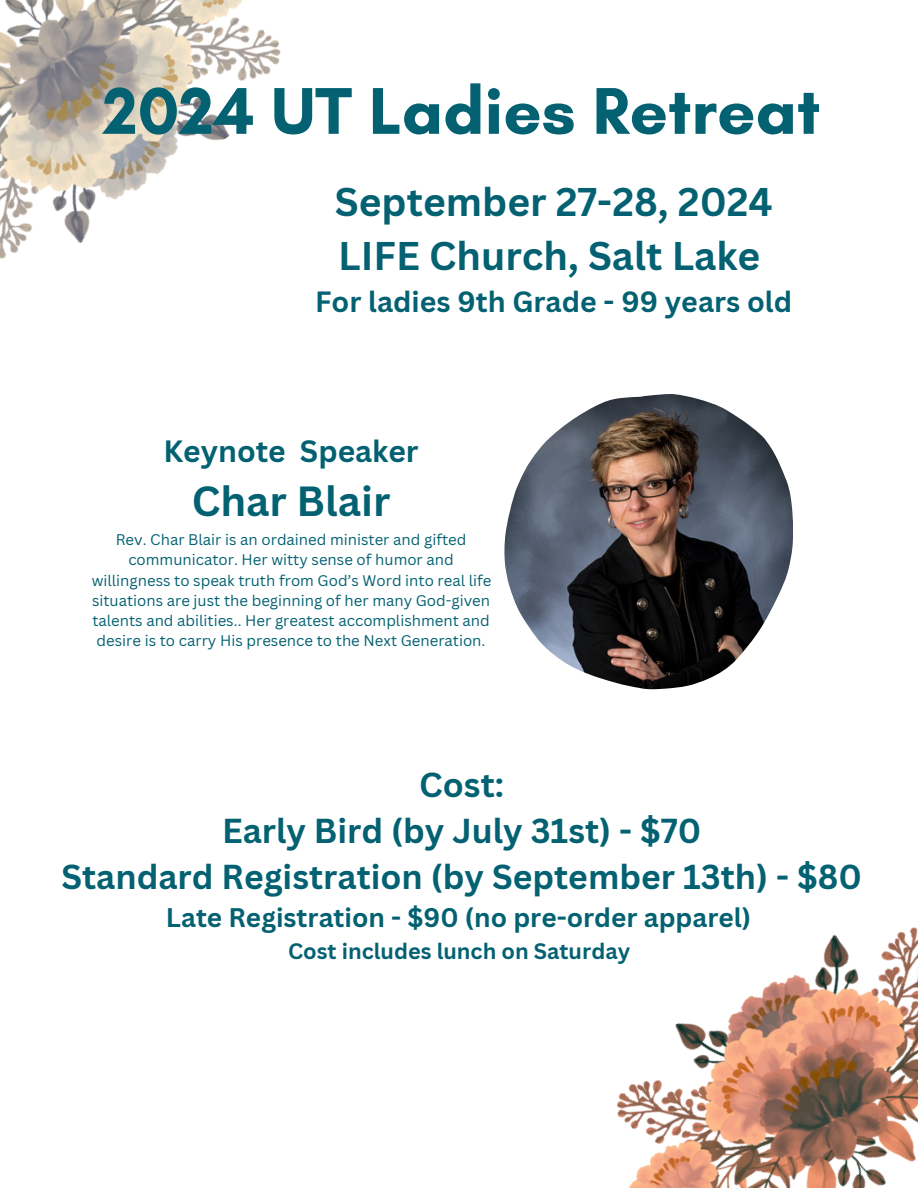
<style>
.page{position:relative;width:918px;height:1188px;background:#fff}
.page>*{position:absolute;margin:0;border:0;box-sizing:border-box;transform-origin:0 0}
.t1{font:700 67.2px "Glacial Indifference";color:#036172}
.t2{font:700 40.95px "Canva Sans";color:#036172}
.t3{font:700 39px/54px "Canva Sans";color:#036172}
.t4{font:700 33.75px/46.2px "Canva Sans";color:#036172;text-align:center}
.t5{font:700 30px "Canva Sans";color:#036172}
.t6{font:700 28.5px "Canva Sans";color:#036172}
.t7{font:700 26.25px "Canva Sans";color:#036172}
.t8{font:700 21.75px "Canva Sans";color:#036172}
.t9{font:15px/20.2px "Canva Sans";color:#036172;text-align:center}
</style>
<div class="page">
<img style="left:0;top:0;width:281px;height:259px">
<img style="left:504px;top:394px;width:288px;height:295px">
<img style="left:616px;top:927px;width:302px;height:261px">
<p class="t1" style="left:103px;top:70px;width:719px">2024 UT Ladies Retreat</p>
<h1 class="t3" style="left:335px;top:174px;width:439px">September 27-28, 2024<br>LIFE Church, Salt Lake</h1>
<h1 class="t6" style="left:315px;top:282px;width:478px">For ladies 9th Grade - 99 years old</h1>
<p class="t5" style="left:164px;top:430px;width:257px">Keynote Speaker</p>
<p class="t2" style="left:192px;top:472px;width:200px">Char Blair</p>
<p class="t9" style="left:92px;top:529px;width:401px">Rev. Char Blair is an ordained minister and gifted communicator. Her witty sense of humor and willingness to speak truth from God’s Word into real life situations are just the beginning of her many God-given talents and abilities.. Her greatest accomplishment and desire is to carry His presence to the Next Generation.</p>
<h3 class="t4" style="left:61px;top:760px;width:802px">Cost:<br>Early Bird (by July 31st) - $70<br>Standard Registration (by September 13th) - $80</h3>
<h3 class="t7" style="left:166px;top:899px;width:587px">Late Registration - $90 (no pre-order apparel)</h3>
<h3 class="t8" style="left:288px;top:935px;width:344px">Cost includes lunch on Saturday</h3>
</div>
